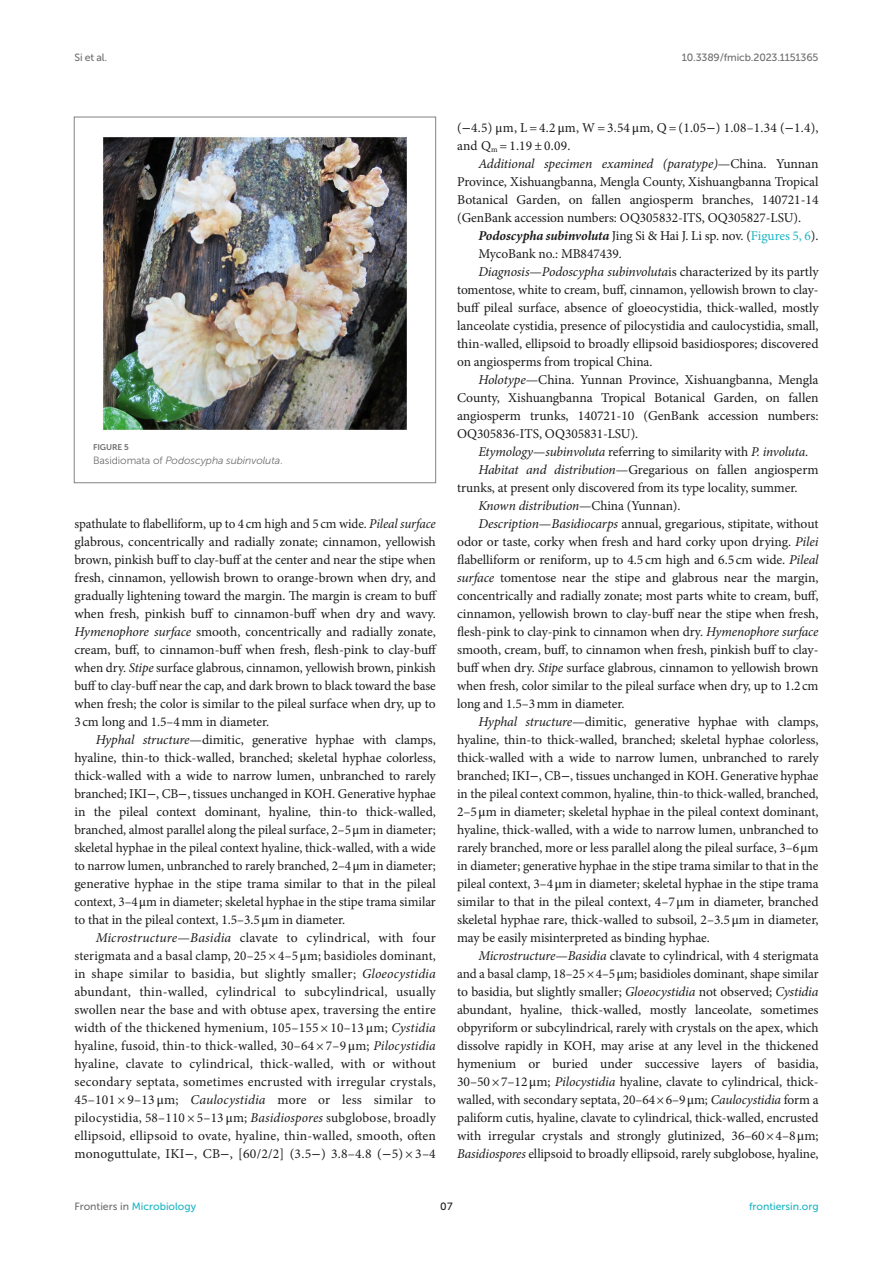
<style>
.page{position:relative;width:893px;height:1263px;background:#fff}
.page>*{position:absolute;margin:0;border:0;box-sizing:border-box;transform-origin:0 0}
.TEXT{font:13.5px/18px "Minion Pro";letter-spacing:-.005em;color:#1b1c1b;text-align:justify}
.TEXT-2{font:italic 13.5px "Minion Pro";letter-spacing:-.015em;color:#1b1c1b}
.TEXT-3{font:13.5px/18px "Minion Pro";letter-spacing:.015em;color:#1b1c1b}
.t1{font:10.5px "Museo Sans 500";color:#1db5c3}
.FIG_LEG{font:italic 10.5px "Museo Sans 300";letter-spacing:-.01em;color:#706f70}
.t2{font:10.5px "Museo Sans 500";letter-spacing:-.015em;color:#706f70}
.t3{font:10.5px "Museo Sans 500";color:#1b1c1b}
.FIG_HD{font:8.25px "Museo Sans 700";letter-spacing:-.01em;color:#706f70}
.s1{font-style:normal}
.s2{font-style:italic}
.s3{font-family:"STIX General"}
.s4{font-weight:700;font-style:italic}
.s5{color:#1db5c3}
.s6{color:#706f70}
</style>
<div class="page">
<img style="left:103px;top:137px;width:304px;height:293px">
<div style="left:74px;top:117px;width:362px;height:366px;border:1px solid #808285"></div>
<p class="t2" style="left:74px;top:51px;width:34px">Si et al.</p>
<p class="t2" style="left:682px;top:51px;width:138px">10.3389/fmicb.2023.1151365</p>
<p class="FIG_HD" style="left:93px;top:443px;width:37px">FIGURE 5</p>
<p class="FIG_LEG" style="left:93px;top:454px;width:191px"><span class="s1">Basidiomata of</span> Podoscypha subinvoluta<span class="s1">.</span></p>
<p class="TEXT" style="left:74px;top:515px;width:364px">spathulate to flabelliform, up to 4cm high and 5cm wide. <span class="s2">Pileal surface </span>glabrous, concentrically and radially zonate; cinnamon, yellowish brown, pinkish buff to clay-buff at the center and near the stipe when fresh, cinnamon, yellowish brown to orange-brown when dry, and gradually lightening toward the margin. The margin is cream to buff when fresh, pinkish buff to cinnamon-buff when dry and wavy.<br><span class="s2">Hymenophore surface</span> smooth, concentrically and radially zonate, cream, buff, to cinnamon-buff when fresh, flesh-pink to clay-buff when dry. <span class="s2">Stipe</span> surface glabrous, cinnamon, yellowish brown, pinkish buff to clay-buff near the cap, and dark brown to black toward the base when fresh; the color is similar to the pileal surface when dry, up to 3cm long and 1.5–4mm in diameter.</p>
<p class="TEXT" style="left:74px;top:731px;width:363px;text-indent:21px"><span class="s2">Hyphal structure</span>—dimitic, generative hyphae with clamps, hyaline, thin-to thick-walled, branched; skeletal hyphae colorless, thick-walled with a wide to narrow lumen, unbranched to rarely branched; IKI<span class="s3">−</span>, CB<span class="s3">−</span>, tissues unchanged in KOH. Generative hyphae in the pileal context dominant, hyaline, thin-to thick-walled, branched, almost parallel along the pileal surface, 2–5<span class="s3">μ</span>m in diameter; skeletal hyphae in the pileal context hyaline, thick-walled, with a wide to narrow lumen, unbranched to rarely branched, 2–4<span class="s3">μ</span>m in diameter; generative hyphae in the stipe trama similar to that in the pileal context, 3–4<span class="s3">μ</span>m in diameter; skeletal hyphae in the stipe trama similar to that in the pileal context, 1.5–3.5<span class="s3">μ</span>m in diameter.</p>
<p class="TEXT" style="left:74px;top:929px;width:363px;text-indent:21px"><span class="s2">Microstructure</span>—<span class="s2">Basidia</span> clavate to cylindrical, with four sterigmata and a basal clamp, 20–25 × 4–5 <span class="s3">μ</span>m; basidioles dominant, in shape similar to basidia, but slightly smaller; <span class="s2">Gloeocystidia </span>abundant, thin-walled, cylindrical to subcylindrical, usually swollen near the base and with obtuse apex, traversing the entire width of the thickened hymenium, 105–155 × 10–13 <span class="s3">μ</span>m; <span class="s2">Cystidia </span>hyaline, fusoid, thin-to thick-walled, 30–64 × 7–9 <span class="s3">μ</span>m; <span class="s2">Pilocystidia </span>hyaline, clavate to cylindrical, thick-walled, with or without secondary septata, sometimes encrusted with irregular crystals, 45–101 × 9–13 <span class="s3">μ</span>m; <span class="s2">Caulocystidia</span> more or less similar to pilocystidia, 58–110 × 5–13 <span class="s3">μ</span>m; <span class="s2">Basidiospores</span> subglobose, broadly ellipsoid, ellipsoid to ovate, hyaline, thin-walled, smooth, often monoguttulate, IKI<span class="s3">−</span>, CB<span class="s3">−</span>, [60/2/2] (3.5<span class="s3">−</span>) 3.8–4.8 (<span class="s3">−</span>5) × 3–4</p>
<p class="TEXT-3" style="left:457px;top:119px;width:363px">(<span class="s3">−</span>4.5) <span class="s3">μ</span>m, L = 4.2 <span class="s3">μ</span>m, W= 3.54 <span class="s3">μ</span>m, Q = (1.05<span class="s3">−</span>) 1.08–1.34 (<span class="s3">−</span>1.4), and Q<sub>m</sub> = 1.19 ± 0.09.</p>
<p class="TEXT" style="left:457px;top:155px;width:363px;text-indent:21px"><span class="s2">Additional specimen examined (paratype)</span>—China. Yunnan Province, Xishuangbanna, Mengla County, Xishuangbanna Tropical Botanical Garden, on fallen angiosperm branches, 140721-14 (GenBank accession numbers: OQ305832-ITS, OQ305827-LSU).</p>
<p class="TEXT" style="left:478px;top:227px;width:342px"><span class="s4">Podoscypha subinvoluta</span> Jing Si &amp; Hai J. Li sp. nov. (<span class="s5">Figures 5, 6</span>).</p>
<p class="TEXT" style="left:478px;top:245px;width:145px">MycoBank no.: MB847439.</p>
<p class="TEXT" style="left:457px;top:263px;width:363px;text-indent:21px"><span class="s2">Diagnosis</span>—<span class="s2">Podoscypha subinvoluta</span>is characterized by its partly tomentose, white to cream, buff, cinnamon, yellowish brown to clay&shy;buff pileal surface, absence of gloeocystidia, thick-walled, mostly lanceolate cystidia, presence of pilocystidia and caulocystidia, small, thin-walled, ellipsoid to broadly ellipsoid basidiospores; discovered on angiosperms from tropical China.</p>
<p class="TEXT" style="left:457px;top:371px;width:363px;text-indent:21px"><span class="s2">Holotype</span>—China. Yunnan Province, Xishuangbanna, Mengla County, Xishuangbanna Tropical Botanical Garden, on fallen angiosperm trunks, 140721-10 (GenBank accession numbers:<br>OQ305836-ITS, OQ305831-LSU).</p>
<p class="TEXT-2" style="left:478px;top:442px;width:331px">Etymology<span class="s1">—</span>subinvoluta <span class="s1">referring to similarity with</span> P. involuta<span class="s1">.</span></p>
<p class="TEXT" style="left:457px;top:461px;width:363px;text-indent:21px"><span class="s2">Habitat and distribution</span>—Gregarious on fallen angiosperm trunks, at present only discovered from its type locality, summer.</p>
<p class="TEXT-2" style="left:478px;top:496px;width:204px">Known distribution<span class="s1">—China (Yunnan).</span></p>
<p class="TEXT" style="left:457px;top:515px;width:363px;text-indent:21px"><span class="s2">Description</span>—<span class="s2">Basidiocarps</span> annual, gregarious, stipitate, without odor or taste, corky when fresh and hard corky upon drying. <span class="s2">Pilei </span>flabelliform or reniform, up to 4.5cm high and 6.5cm wide. <span class="s2">Pileal surface</span> tomentose near the stipe and glabrous near the margin, concentrically and radially zonate; most parts white to cream, buff, cinnamon, yellowish brown to clay-buff near the stipe when fresh, flesh-pink to clay-pink to cinnamon when dry. <span class="s2">Hymenophore surface </span>smooth, cream, buff, to cinnamon when fresh, pinkish buff to clay&shy;buff when dry. <span class="s2">Stipe</span> surface glabrous, cinnamon to yellowish brown when fresh, color similar to the pileal surface when dry, up to 1.2cm long and 1.5–3mm in diameter.</p>
<p class="TEXT" style="left:457px;top:713px;width:363px;text-indent:21px"><span class="s2">Hyphal structure</span>—dimitic, generative hyphae with clamps, hyaline, thin-to thick-walled, branched; skeletal hyphae colorless, thick-walled with a wide to narrow lumen, unbranched to rarely branched; IKI<span class="s3">−</span>, CB<span class="s3">−</span>, tissues unchanged in KOH. Generative hyphae in the pileal context common, hyaline, thin-to thick-walled, branched, 2–5<span class="s3">μ</span>m in diameter; skeletal hyphae in the pileal context dominant, hyaline, thick-walled, with a wide to narrow lumen, unbranched to rarely branched, more or less parallel along the pileal surface, 3–6<span class="s3">μ</span>m in diameter; generative hyphae in the stipe trama similar to that in the pileal context, 3–4<span class="s3">μ</span>m in diameter; skeletal hyphae in the stipe trama similar to that in the pileal context, 4–7<span class="s3">μ</span>m in diameter, branched skeletal hyphae rare, thick-walled to subsoil, 2–3.5<span class="s3">μ</span>m in diameter, may be easily misinterpreted as binding hyphae.</p>
<p class="TEXT" style="left:457px;top:947px;width:363px;text-indent:21px"><span class="s2">Microstructure</span>—<span class="s2">Basidia</span> clavate to cylindrical, with 4 sterigmata and a basal clamp, 18–25×4–5<span class="s3">μ</span>m; basidioles dominant, shape similar to basidia, but slightly smaller; <span class="s2">Gloeocystidia</span> not observed; <span class="s2">Cystidia </span>abundant, hyaline, thick-walled, mostly lanceolate, sometimes obpyriform or subcylindrical, rarely with crystals on the apex, which dissolve rapidly in KOH, may arise at any level in the thickened hymenium or buried under successive layers of basidia, 30–50×7–12<span class="s3">μ</span>m; <span class="s2">Pilocystidia</span> hyaline, clavate to cylindrical, thick&shy;walled, with secondary septata, 20–64×6–9<span class="s3">μ</span>m; <span class="s2">Caulocystidia</span> form a paliform cutis, hyaline, clavate to cylindrical, thick-walled, encrusted with irregular crystals and strongly glutinized, 36–60×4–8<span class="s3">μ</span>m; <span class="s2">Basidiospores</span> ellipsoid to broadly ellipsoid, rarely subglobose, hyaline,</p>
<p class="t1" style="left:74px;top:1200px;width:123px"><span class="s6">Frontiers in</span> Microbiology</p>
<p class="t3" style="left:440px;top:1200px;width:14px">07</p>
<p class="t1" style="left:749px;top:1200px;width:71px">frontiersin.org</p>
</div>
